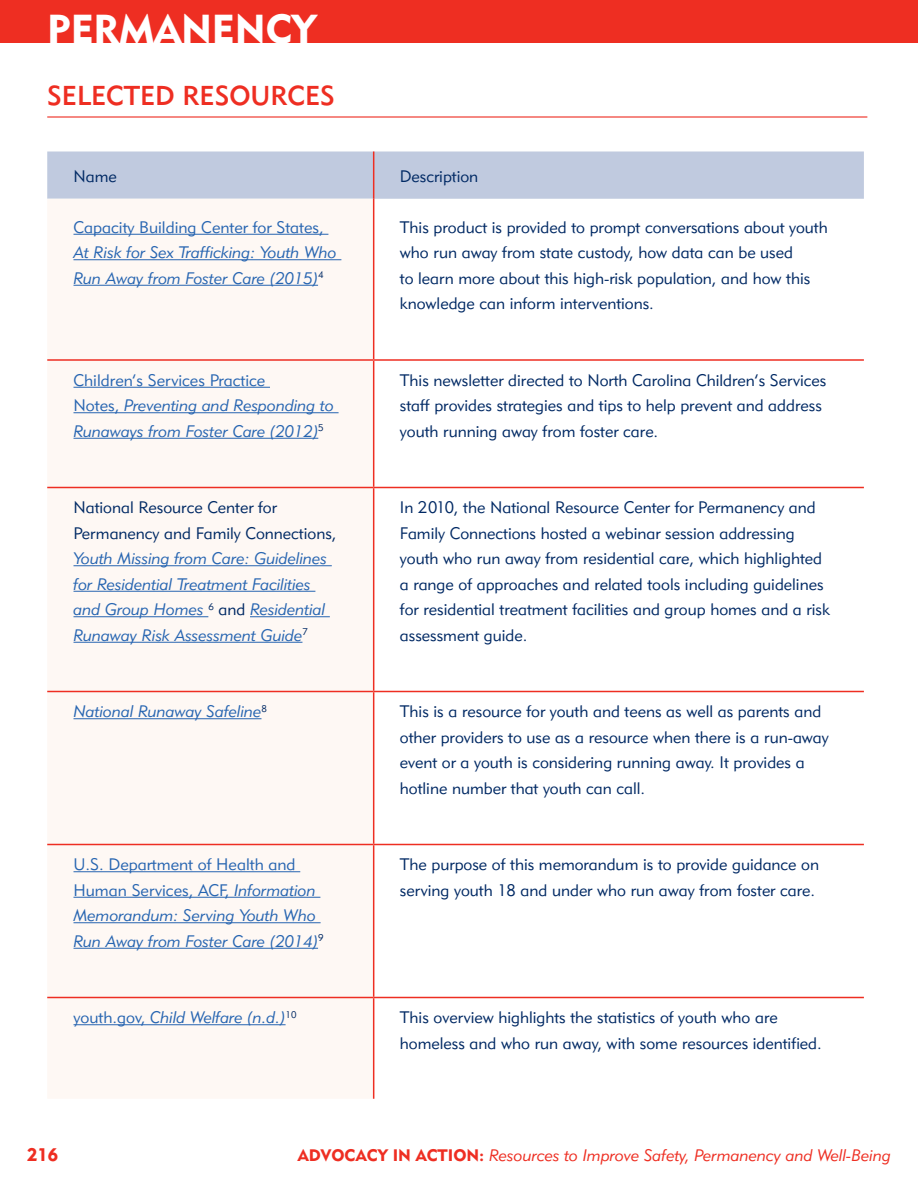
<style>
.page{position:relative;width:918px;height:1188px;background:#fff}
.page>*{position:absolute;margin:0;border:0;box-sizing:border-box;transform-origin:0 0}
.t1{font:39.9px "Geometric 415 BT Black A";color:#fff}
.Subhead_1{font:27px "Geometric 415 BT Medium A";color:#ee2e22}
.t2{font:18px "Geometric 415 BT Black A";color:#ee2e22}
.Body{font:16.5px/25.5px "Geometric 415 BT Lite A";color:#002964}
.Body-2{font:16.5px/25.5px "Geometric 415 BT Lite Italic A";color:#2765b1}
.t3{font:16.5px "Geometric 415 BT Lite Italic A";color:#ee2e22}
.s1{font-family:"Geometric 415 BT Lite A"}
.s2{font-family:"Geometric 415 BT Lite A";color:#002964}
.s3{font-family:"Geometric 415 BT Black A"}
</style>
<div class="page">
<hr style="left:47px;top:116px;width:820px;height:2px;background:#ee2e22">
<div style="left:47px;top:152px;width:817px;height:47px;background:#c0cadf"></div>
<div style="left:47px;top:199px;width:326px;height:900px;background:#fef8f4"></div>
<hr style="left:47px;top:359px;width:327px;height:2px;background:#ee2e22">
<hr style="left:47px;top:487px;width:327px;height:1px;background:#ee2e22">
<hr style="left:47px;top:691px;width:327px;height:1px;background:#ee2e22">
<hr style="left:47px;top:844px;width:327px;height:1px;background:#ee2e22">
<hr style="left:47px;top:997px;width:327px;height:1px;background:#ee2e22">
<hr style="left:373px;top:152px;width:1px;height:47px;background:#ee2e22">
<hr style="left:373px;top:199px;width:1px;height:160px;background:#ee2e22">
<hr style="left:373px;top:361px;width:1px;height:126px;background:#ee2e22">
<hr style="left:373px;top:488px;width:1px;height:203px;background:#ee2e22">
<hr style="left:373px;top:692px;width:1px;height:152px;background:#ee2e22">
<hr style="left:373px;top:845px;width:1px;height:152px;background:#ee2e22">
<hr style="left:373px;top:998px;width:1px;height:101px;background:#ee2e22">
<hr style="left:374px;top:359px;width:490px;height:2px;background:#ee2e22">
<hr style="left:374px;top:487px;width:490px;height:1px;background:#ee2e22">
<hr style="left:374px;top:691px;width:490px;height:1px;background:#ee2e22">
<hr style="left:374px;top:844px;width:490px;height:1px;background:#ee2e22">
<hr style="left:374px;top:997px;width:490px;height:1px;background:#ee2e22">
<hr style="left:74px;top:234px;width:254px;height:1px;background:#2765b1">
<hr style="left:74px;top:259px;width:267px;height:1px;background:#2765b1">
<hr style="left:74px;top:285px;width:244px;height:1px;background:#2765b1">
<hr style="left:74px;top:387px;width:196px;height:1px;background:#2765b1">
<hr style="left:74px;top:412px;width:265px;height:1px;background:#2765b1">
<hr style="left:74px;top:438px;width:244px;height:1px;background:#2765b1">
<hr style="left:74px;top:565px;width:258px;height:1px;background:#2765b1">
<hr style="left:74px;top:591px;width:241px;height:1px;background:#2765b1">
<hr style="left:74px;top:616px;width:134px;height:1px;background:#2765b1">
<hr style="left:250px;top:616px;width:80px;height:1px;background:#2765b1">
<hr style="left:74px;top:642px;width:228px;height:1px;background:#2765b1">
<hr style="left:74px;top:718px;width:187px;height:1px;background:#2765b1">
<hr style="left:74px;top:871px;width:226px;height:1px;background:#2765b1">
<hr style="left:74px;top:897px;width:246px;height:1px;background:#2765b1">
<hr style="left:74px;top:922px;width:247px;height:1px;background:#2765b1">
<hr style="left:74px;top:948px;width:244px;height:1px;background:#2765b1">
<hr style="left:74px;top:1024px;width:212px;height:1px;background:#2765b1">
<div style="left:0;top:0;width:918px;height:43px;background:#ee2e22"></div>
<h1 class="t1" style="left:47px;top:4px;width:271px">PERMANENCY</h1>
<p class="Subhead_1" style="left:47px;top:79px;width:289px">SELECTED RESOURCES</p>
<p class="Body" style="left:74px;top:163px;width:45px">Name</p>
<p class="Body" style="left:400px;top:163px;width:80px">Description</p>
<p class="Body-2" style="left:74px;top:214px;width:265px"><span class="s1">Capacity Building Center for States,<br></span>At Risk for Sex Trafficking: Youth Who<br>Run Away from Foster Care (2015)<sup>4</sup></p>
<p class="Body" style="left:400px;top:214px;width:429px">This product is provided to prompt conversations about youth who run away from state custody, how data can be used<br>to learn more about this high-risk population, and how this knowledge can inform interventions.</p>
<p class="Body-2" style="left:74px;top:367px;width:262px"><span class="s1">Children’s Services Practice<br>Notes,</span> Preventing and Responding to<br>Runaways from Foster Care (2012)<sup>5</sup></p>
<p class="Body" style="left:400px;top:367px;width:428px">This newsletter directed to North Carolina Children’s Services staff provides strategies and tips to help prevent and address youth running away from foster care.</p>
<p class="Body-2" style="left:74px;top:494px;width:265px"><span class="s2">National Resource Center for Permanency and Family Connections, </span>Youth Missing from Care: Guidelines for Residential Treatment Facilities and Group Homes <sup>6</sup> <span class="s2">and</span> Residential Runaway Risk Assessment Guide<sup>7</sup></p>
<p class="Body" style="left:400px;top:494px;width:431px">In 2010, the National Resource Center for Permanency and Family Connections hosted a webinar session addressing youth who run away from residential care, which highlighted a range of approaches and related tools including guidelines for residential treatment facilities and group homes and a risk assessment guide.</p>
<p class="Body-2" style="left:74px;top:698px;width:195px">National Runaway Safeline<sup>8</sup></p>
<p class="Body" style="left:400px;top:698px;width:430px">This is a resource for youth and teens as well as parents and other providers to use as a resource when there is a run-away event or a youth is considering running away. It provides a hotline number that youth can call.</p>
<p class="Body-2" style="left:74px;top:851px;width:252px"><span class="s1">U.S. Department of Health and<br>Human Services, ACF,</span> Information<br>Memorandum: Serving Youth Who<br>Run Away from Foster Care (2014)<sup>9</sup></p>
<p class="Body" style="left:400px;top:851px;width:421px">The purpose of this memorandum is to provide guidance on serving youth 18 and under who run away from foster care.</p>
<p class="Body-2" style="left:74px;top:1004px;width:225px"><span class="s1">youth.gov,</span> Child Welfare (n.d.)<sup>10</sup></p>
<p class="Body" style="left:400px;top:1004px;width:423px">This overview highlights the statistics of youth who are homeless and who run away, with some resources identified.</p>
<p class="t2" style="left:27px;top:1144px;width:33px">216</p>
<p class="t3" style="left:298px;top:1145px;width:595px"><span class="s3">ADVOCACY IN ACTION:</span> Resources to Improve Safety, Permanency and Well-Being</p>
</div>
